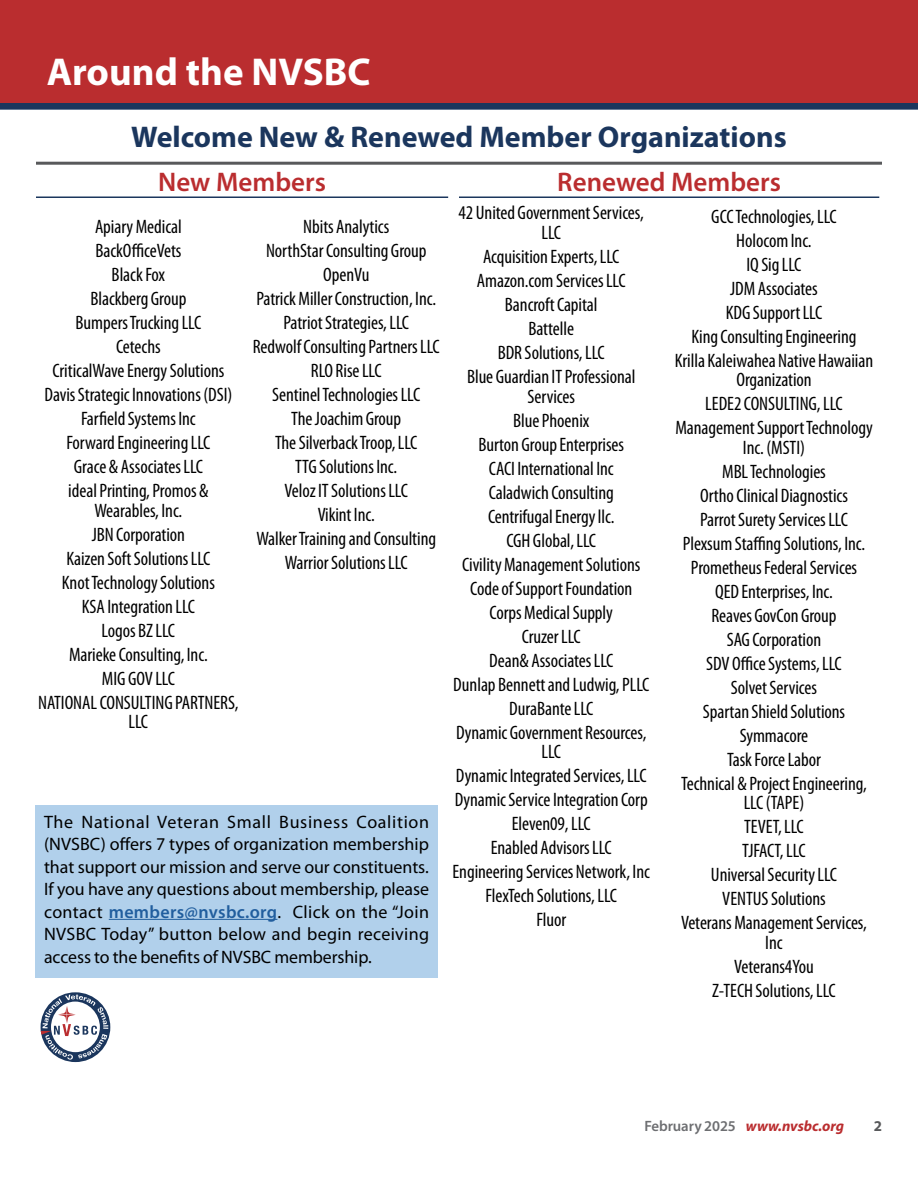
<style>
.page{position:relative;width:918px;height:1188px;background:#fff}
.page>*{position:absolute;margin:0;border:0;box-sizing:border-box;transform-origin:0 0}
.t1{font:700 39px "Myriad Pro";color:#fff}
.t2{font:700 30px "Myriad Pro";color:#1b365d}
.t3{font:600 27px "Myriad Pro";color:#ba2d2f}
.t4{font:condensed 19.5px/24px "Myriad Pro";letter-spacing:-.005em;color:#000;text-align:center}
.t5{font:18px/22.5px "Myriad Pro";letter-spacing:-.005em;color:#000;text-align:justify}
.t6{font:italic 700 15px "Myriad Pro";letter-spacing:-.005em;color:#ba2d2f}
.t7{font:700 15px "Myriad Pro";color:#58595b}
.s1{font-weight:600;color:#215e9e}
.s2{font-weight:600;font-style:normal;color:#6d6e71}
</style>
<div class="page">
<div style="left:0;top:0;width:918px;height:97px;background:#ba2d2f"></div>
<div style="left:0;top:102px;width:918px;height:8px;background:#1b365d"></div>
<hr style="left:36px;top:162px;width:846px;height:3px;background:#58595b">
<div style="left:0;top:20px;width:918px;height:83px;background:#ba2d2f"></div>
<hr style="left:36px;top:196px;width:412px;height:2px;background:#1b365d">
<hr style="left:459px;top:196px;width:420px;height:2px;background:#1b365d">
<div style="left:35px;top:805px;width:403px;height:172px;background:#b1d0eb"></div>
<hr style="left:109px;top:919px;width:168px;height:1px;background:#215e9e">
<svg style="left:41px;top:992px;width:69px;height:70px"></svg>
<h1 class="t1" style="left:47px;top:46px;width:325px">Around the NVSBC</h1>
<h2 class="t2" style="left:131px;top:117px;width:657px">Welcome New &amp; Renewed Member Organizations</h2>
<h3 class="t3" style="left:158px;top:164px;width:169px">New Members</h3>
<h3 class="t3" style="left:557px;top:164px;width:225px">Renewed Members</h3>
<p class="t4" style="left:459px;top:203px;width:187px;line-height:19.5px">42 United Government Services,<br>LLC</p>
<p class="t4" style="left:467px;top:244px;width:170px">Acquisition Experts, LLC<br>Amazon.com Services LLC<br>Bancroft Capital<br>Battelle<br>BDR Solutions, LLC<br>Blue Guardian IT Professional</p>
<p class="t4" style="left:453px;top:384px;width:198px">Services<br>Blue Phoenix<br>Burton Group Enterprises<br>CACI International Inc<br>Caladwich Consulting<br>Centrifugal Energy llc.<br>CGH Global, LLC<br>Civility Management Solutions<br>Code of Support Foundation<br>Corps Medical Supply<br>Cruzer LLC<br>Dean&amp; Associates LLC<br>Dunlap Bennett and Ludwig, PLLC<br>DuraBante LLC<br>Dynamic Government Resources,</p>
<p class="t4" style="left:453px;top:739px;width:199px">LLC<br>Dynamic Integrated Services, LLC<br>Dynamic Service Integration Corp<br>Eleven09, LLC<br>Enabled Advisors LLC<br>Engineering Services Network, Inc<br>FlexTech Solutions, LLC<br>Fluor</p>
<p class="t4" style="left:675px;top:204px;width:200px">GCC Technologies, LLC<br>Holocom Inc.<br>IQ Sig LLC<br>JDM Associates<br>KDG Support LLC<br>King Consulting Engineering<br>Krilla Kaleiwahea Native Hawaiian</p>
<p class="t4" style="left:675px;top:367px;width:199px">Organization<br>LEDE2 CONSULTING, LLC<br>Management Support Technology</p>
<p class="t4" style="left:681px;top:435px;width:187px">Inc. (MSTI)<br>MBL Technologies<br>Ortho Clinical Diagnostics<br>Parrot Surety Services LLC<br>Plexsum Staffing Solutions, Inc.<br>Prometheus Federal Services<br>QED Enterprises, Inc.<br>Reaves GovCon Group<br>SAG Corporation<br>SDV Office Systems, LLC<br>Solvet Services<br>Spartan Shield Solutions<br>Symmacore<br>Task Force Labor<br>Technical &amp; Project Engineering,</p>
<p class="t4" style="left:681px;top:791px;width:187px">LLC (TAPE)<br>TEVET, LLC<br>TJFACT, LLC<br>Universal Security LLC<br>VENTUS Solutions<br>Veterans Management Services,</p>
<p class="t4" style="left:712px;top:930px;width:125px">Inc<br>Veterans4You<br>Z-TECH Solutions, LLC</p>
<p class="t4" style="left:253px;top:214px;width:189px">Nbits Analytics<br>NorthStar Consulting Group<br>OpenVu<br>Patrick Miller Construction, Inc.<br>Patriot Strategies, LLC<br>Redwolf Consulting Partners LLC<br>RLO Rise LLC<br>Sentinel Technologies LLC<br>The Joachim Group<br>The Silverback Troop, LLC<br>TTG Solutions Inc.<br>Veloz IT Solutions LLC<br>Vikint Inc.<br>Walker Training and Consulting<br>Warrior Solutions LLC</p>
<p class="t4" style="left:45px;top:214px;width:189px">Apiary Medical<br>BackOfficeVets<br>Black Fox<br>Blackberg Group<br>Bumpers Trucking LLC<br>Cetechs<br>CriticalWave Energy Solutions<br>Davis Strategic Innovations (DSI)<br>Farfield Systems Inc<br>Forward Engineering LLC<br>Grace &amp; Associates LLC<br>ideal Printing, Promos &amp;</p>
<p class="t4" style="left:38px;top:498px;width:202px">Wearables, Inc.<br>JBN Corporation<br>Kaizen Soft Solutions LLC<br>Knot Technology Solutions<br>KSA Integration LLC<br>Logos BZ LLC<br>Marieke Consulting, Inc.<br>MIG GOV LLC<br>NATIONAL CONSULTING PARTNERS,</p>
<p class="t4" style="left:129px;top:709px;width:21px">LLC</p>
<p class="t5" style="left:44px;top:810px;width:387px">The National Veteran Small Business Coalition (NVSBC) offers 7 types of organization membership that support our mission and serve our constituents.<br>If you have any questions about membership, please contact <span class="s1">members@nvsbc.org</span>. Click on the “Join NVSBC Today” button below and begin receiving access to the benefits of NVSBC membership.</p>
<p class="t6" style="left:644px;top:1116px;width:201px"><span class="s2">February 2025</span> www.nvsbc.org</p>
<p class="t7" style="left:874px;top:1116px;width:10px">2</p>
</div>
